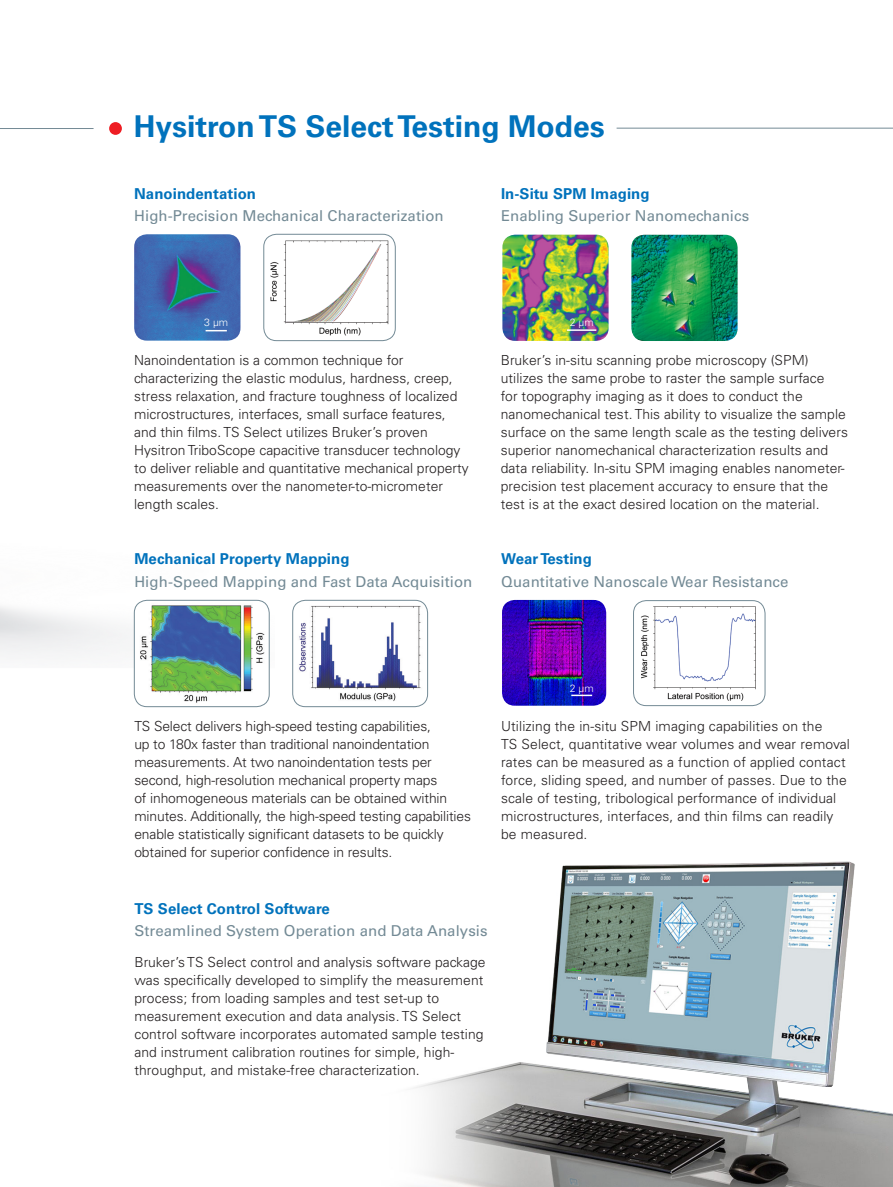
<style>
.page{position:relative;width:893px;height:1187px;background:#fff}
.page>*{position:absolute;margin:0;border:0;box-sizing:border-box;transform-origin:0 0}
.Subhead{font:700 30px "Univers LT Std";color:#0072bc}
._2nd_Subhead{font:15px "Univers LT Std";letter-spacing:.005em;color:#738a95}
.Subhead-2{font:700 15px "Univers LT Std";letter-spacing:.005em;color:#0072bc}
._2nd_Subhead-2{font:300 13.8px/18px "Univers LT Std";letter-spacing:.005em;color:#231f20}
.brochure_introductio{font:300 10.5px "Univers LT Std";color:#fff}
</style>
<div class="page">
<img style="left:633px;top:600px;width:132px;height:105px">
<div style="left:633px;top:600px;width:132px;height:106px;border:1px solid #738a95;border-radius:13px"></div>
<img style="left:631px;top:235px;width:107px;height:106px">
<img style="left:134px;top:600px;width:135px;height:106px">
<div style="left:134px;top:600px;width:136px;height:107px;border:1px solid #738a95;border-radius:13px"></div>
<img style="left:293px;top:600px;width:135px;height:106px">
<div style="left:292px;top:600px;width:136px;height:107px;border:1px solid #738a95;border-radius:13px"></div>
<img style="left:264px;top:234px;width:131px;height:106px">
<div style="left:263px;top:234px;width:133px;height:107px;border:1px solid #738a95;border-radius:13px"></div>
<img style="left:413px;top:861px;width:480px;height:325px">
<img style="left:502px;top:235px;width:107px;height:106px">
<hr style="left:567px;top:329px;width:29px;height:2px;background:#fff">
<img style="left:134px;top:234px;width:106px;height:106px">
<svg style="left:206px;top:330px;width:21px;height:1px"></svg>
<img style="left:502px;top:600px;width:104px;height:105px">
<hr style="left:571px;top:694px;width:21px;height:2px;background:#fff">
<div style="left:109px;top:122px;width:13px;height:13px;background:#ee1d23;border-radius:50%"></div>
<hr style="left:0;top:128px;width:94px;height:1px;background:#738a95">
<hr style="left:617px;top:128px;width:276px;height:1px;background:#738a95">
<p class="Subhead" style="left:134px;top:108px;width:472px">Hysitron TS Select Testing Modes</p>
<p class="Subhead-2" style="left:134px;top:185px;width:123px">Nanoindentation</p>
<p class="_2nd_Subhead" style="left:134px;top:207px;width:311px">High-Precision Mechanical Characterization</p>
<p class="Subhead-2" style="left:501px;top:185px;width:150px">In-Situ SPM Imaging</p>
<p class="_2nd_Subhead" style="left:501px;top:207px;width:250px">Enabling Superior Nanomechanics</p>
<p class="brochure_introductio" style="left:204px;top:316px;width:25px">3 µm</p>
<p class="brochure_introductio" style="left:570px;top:316px;width:25px">2 µm</p>
<p class="_2nd_Subhead-2" style="left:134px;top:351px;width:336px">Nanoindentation is a common technique for characterizing the elastic modulus, hardness, creep, stress relaxation, and fracture toughness of localized microstructures, interfaces, small surface features, and thin films. TS Select utilizes Bruker’s proven Hysitron TriboScope capacitive transducer technology to deliver reliable and quantitative mechanical property measurements over the nanometer-to-micrometer length scales.</p>
<p class="_2nd_Subhead-2" style="left:501px;top:351px;width:349px">Bruker’s in-situ scanning probe microscopy (SPM) utilizes the same probe to raster the sample surface<br>for topography imaging as it does to conduct the nanomechanical test. This ability to visualize the sample surface on the same length scale as the testing delivers superior nanomechanical characterization results and data reliability. In-situ SPM imaging enables nanometer&shy;precision test placement accuracy to ensure that the test is at the exact desired location on the material.</p>
<p class="Subhead-2" style="left:134px;top:550px;width:217px">Mechanical Property Mapping</p>
<p class="_2nd_Subhead" style="left:134px;top:572px;width:340px">High-Speed Mapping and Fast Data Acquisition</p>
<p class="Subhead-2" style="left:501px;top:550px;width:92px">Wear Testing</p>
<p class="_2nd_Subhead" style="left:501px;top:572px;width:289px">Quantitative Nanoscale Wear Resistance</p>
<p class="brochure_introductio" style="left:570px;top:681px;width:25px">2 µm</p>
<p class="_2nd_Subhead-2" style="left:134px;top:716px;width:338px">TS Select delivers high-speed testing capabilities,<br>up to 180x faster than traditional nanoindentation measurements. At two nanoindentation tests per second, high-resolution mechanical property maps<br>of inhomogeneous materials can be obtained within minutes. Additionally, the high-speed testing capabilities enable statistically significant datasets to be quickly obtained for superior confidence in results.</p>
<p class="_2nd_Subhead-2" style="left:501px;top:716px;width:350px">Utilizing the in-situ SPM imaging capabilities on the<br>TS Select, quantitative wear volumes and wear removal rates can be measured as a function of applied contact force, sliding speed, and number of passes. Due to the scale of testing, tribological performance of individual microstructures, interfaces, and thin films can readily be measured.</p>
<p class="Subhead-2" style="left:134px;top:900px;width:197px">TS Select Control Software</p>
<p class="_2nd_Subhead" style="left:134px;top:922px;width:355px">Streamlined System Operation and Data Analysis</p>
<p class="_2nd_Subhead-2" style="left:134px;top:953px;width:353px">Bruker’s TS Select control and analysis software package was specifically developed to simplify the measurement process; from loading samples and test set-up to measurement execution and data analysis. TS Select control software incorporates automated sample testing and instrument calibration routines for simple, high&shy;throughput, and mistake-free characterization.</p>
</div>
